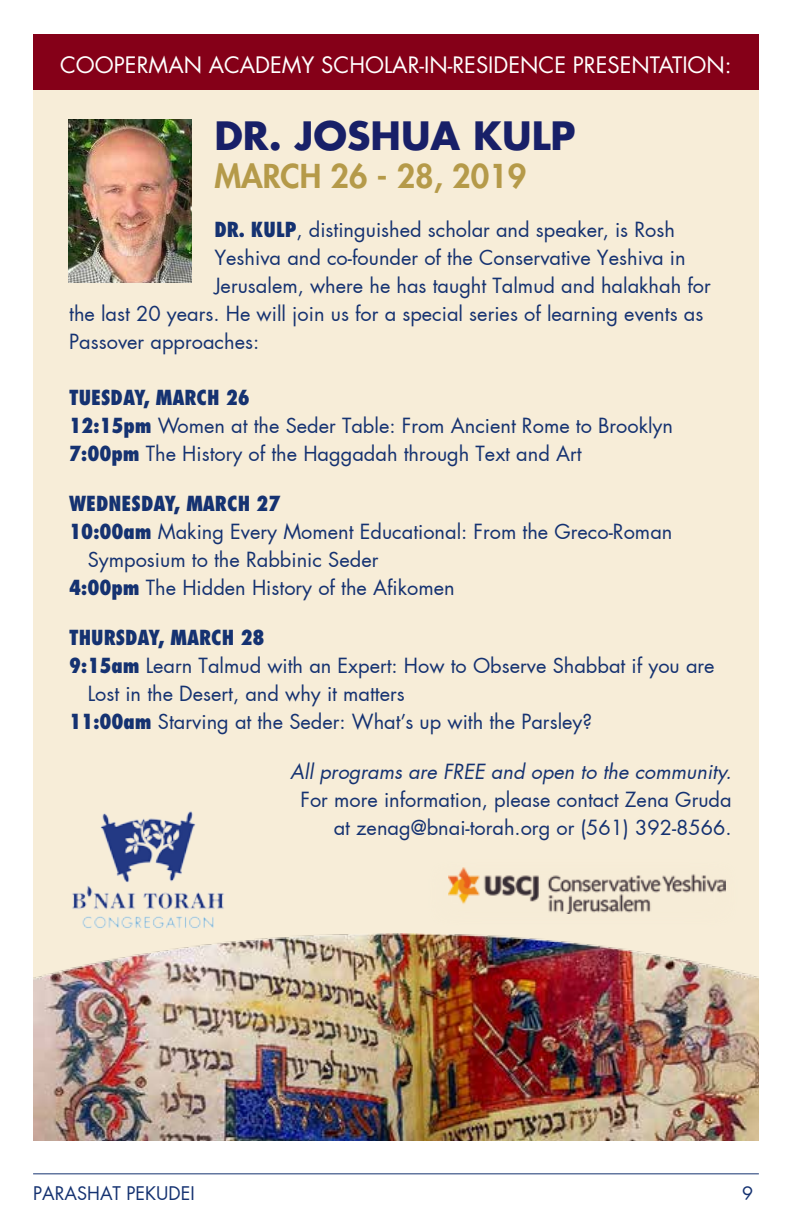
<style>
.page{position:relative;width:792px;height:1224px;background:#fff}
.page>*{position:absolute;margin:0;border:0;box-sizing:border-box;transform-origin:0 0}
.t1{font:700 38px "Futura";color:#182068}
.t2{font:800 32px "Futura";color:#b59a49}
.t3{font:22px "Futura";color:#fff}
.t4{font:20px/28px "Kudos Book S Si";color:#153271}
.t5{font:800 condensed 20px "Kudos S Si";color:#153271}
.t6{font:italic 20px "Kudos Book S Si";color:#153271}
.t7{font:18px "Kudos Book S Si";color:#153271}
.s1{font-family:"Kudos S Si";font-weight:800;font-stretch:condensed}
</style>
<div class="page">
<hr style="left:33px;top:1173px;width:726px;height:1px;background:#153271">
<div style="left:33px;top:53px;width:726px;height:1036px;background:#f7edd8"></div>
<img style="left:68px;top:120px;width:123px;height:163px">
<img style="left:33px;top:934px;width:726px;height:206px">
<div style="left:33px;top:35px;width:726px;height:55px;background:#850018"></div>
<img style="left:449px;top:868px;width:277px;height:46px">
<img style="left:72px;top:811px;width:152px;height:118px">
<p class="t3" style="left:60px;top:51px;width:19px">COO</p>
<p class="t3" style="left:114px;top:51px;width:112px">PERMAN ACA</p>
<p class="t3" style="left:255px;top:51px;width:478px">DEMY SCHOLAR-IN-RESIDENCE PRESENTATION:</p>
<h1 class="t1" style="left:214px;top:110px;width:363px">DR. JOSHUA KULP</h1>
<h2 class="t2" style="left:214px;top:156px;width:313px">MARCH 26 - 28, 2019</h2>
<p class="t4" style="left:214px;top:215px;width:462px"><span class="s1">DR. KULP</span>, distinguished scholar and speaker, is Rosh</p>
<p class="t4" style="left:214px;top:243px;width:473px">Yeshiva and co-founder of the Conservative Yeshiva in</p>
<p class="t4" style="left:214px;top:271px;width:498px">Jerusalem, where he has taught Talmud and halakhah for</p>
<p class="t4" style="left:69px;top:299px;width:636px">the last 20 years. He will join us for a special series of learning events as</p>
<p class="t4" style="left:69px;top:327px;width:191px">Passover approaches:</p>
<p class="t5" style="left:69px;top:384px;width:182px">TUESDAY, MARCH 26</p>
<p class="t4" style="left:69px;top:411px;width:605px"><span class="s1">12:15PM</span> Women at the Seder Table: From Ancient Rome to Brooklyn<br><span class="s1">7:00PM</span> The H istory of the Haggadah through Text and Art</p>
<p class="t5" style="left:69px;top:490px;width:213px">WEDNESDAY, MARCH 27</p>
<p class="t4" style="left:69px;top:517px;width:605px"><span class="s1">10:00AM</span> Making Every Moment Educational: From the Greco-Roman</p>
<p class="t4" style="left:88px;top:545px;width:292px">Symposium to the Rabbinic Seder</p>
<p class="t4" style="left:69px;top:573px;width:387px"><span class="s1">4:00PM</span> The H idden H istory of the Afikomen</p>
<p class="t5" style="left:69px;top:624px;width:197px">THURSDAY, MARCH 28</p>
<p class="t4" style="left:69px;top:651px;width:647px"><span class="s1">9:15AM</span> Learn Talmud with an Expert: How to Observe Shabbat if you are</p>
<p class="t4" style="left:88px;top:679px;width:319px">Lost in the Desert, and why it matters</p>
<p class="t4" style="left:69px;top:707px;width:525px"><span class="s1">11:00AM</span> Starving at the Seder: What’s up with the Parsley?</p>
<p class="t6" style="left:290px;top:758px;width:443px">All programs are FREE and open to the community.</p>
<p class="t4" style="left:301px;top:785px;width:433px;text-align:right">For more information, please contact Zena Gruda at zenag@bnai-torah.org or (561) 392-8566.</p>
<p class="t7" style="left:33px;top:1181px;width:163px">parashat pekudei</p>
<p class="t7" style="left:742px;top:1181px;width:13px">9</p>
</div>
